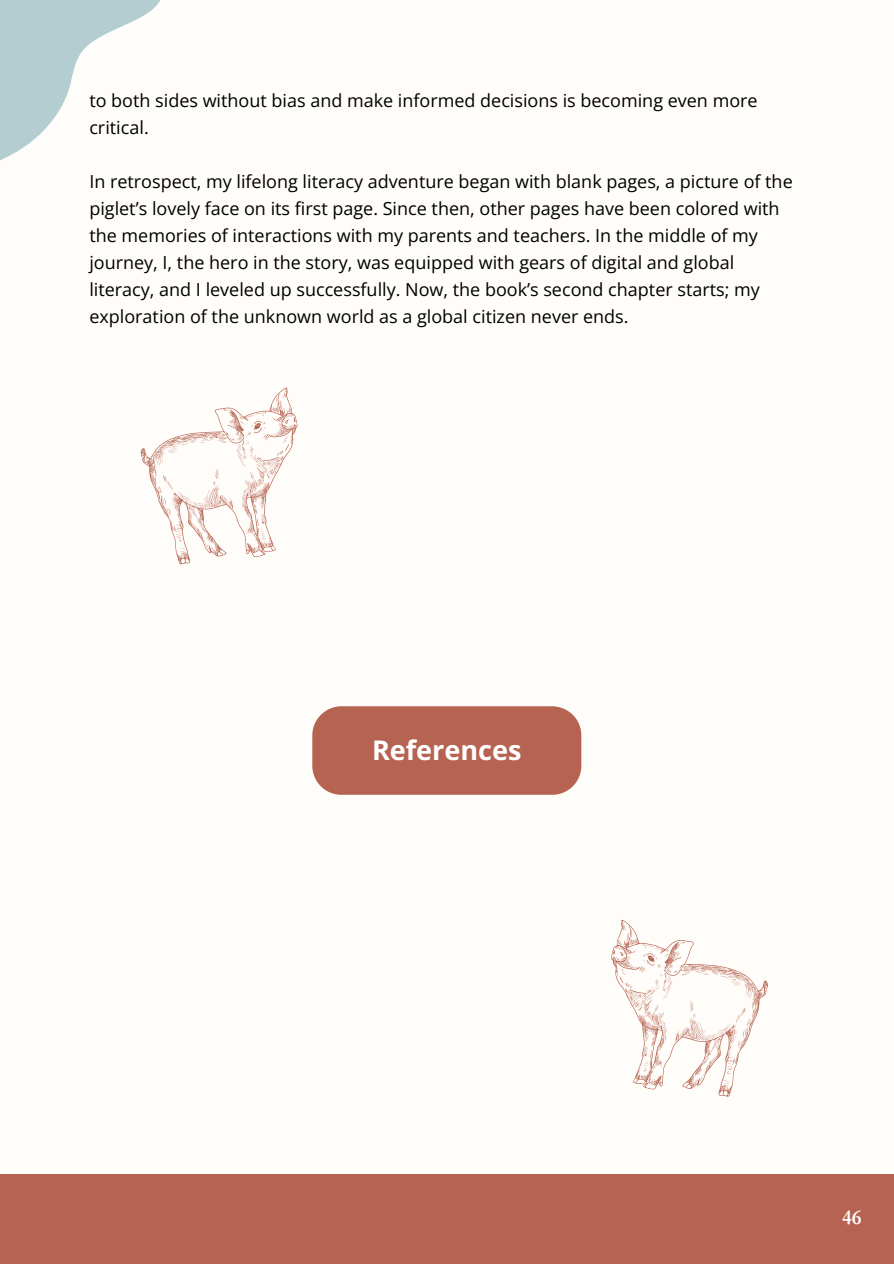
<style>
.page{position:relative;width:894px;height:1264px;background:#fff}
.page>*{position:absolute;margin:0;border:0;box-sizing:border-box;transform-origin:0 0}
.t1{font:700 27px "Open Sans";color:#fff}
.t2{font:700 21px "Garamond";color:#fff}
.t3{font:18px/27px "Open Sans";color:#000}
</style>
<div class="page">
<div style="left:0;top:0;width:893px;height:1263px;background:#fffdfa"></div>
<div style="left:0;top:1174px;width:893px;height:89px;background:#b66451"></div>
<div style="left:312px;top:706px;width:269px;height:88px;background:#b66451"></div>
<svg style="left:611px;top:920px;width:157px;height:177px"></svg>
<svg style="left:140px;top:387px;width:158px;height:178px"></svg>
<svg style="left:0;top:0;width:160px;height:160px"></svg>
<p class="t3" style="left:89px;top:86px;width:669px">to both sides without bias and make informed decisions is becoming even more critical.</p>
<p class="t3" style="left:89px;top:167px;width:704px">In retrospect, my lifelong literacy adventure began with blank pages, a picture of the piglet’s lovely face on its first page. Since then, other pages have been colored with the memories of interactions with my parents and teachers. In the middle of my journey, I, the hero in the story, was equipped with gears of digital and global literacy, and I leveled up successfully. Now, the book’s second chapter starts; my exploration of the unknown world as a global citizen never ends.</p>
<p class="t1" style="left:372px;top:731px;width:151px">References</p>
<p class="t2" style="left:841px;top:1206px;width:21px">46</p>
</div>
